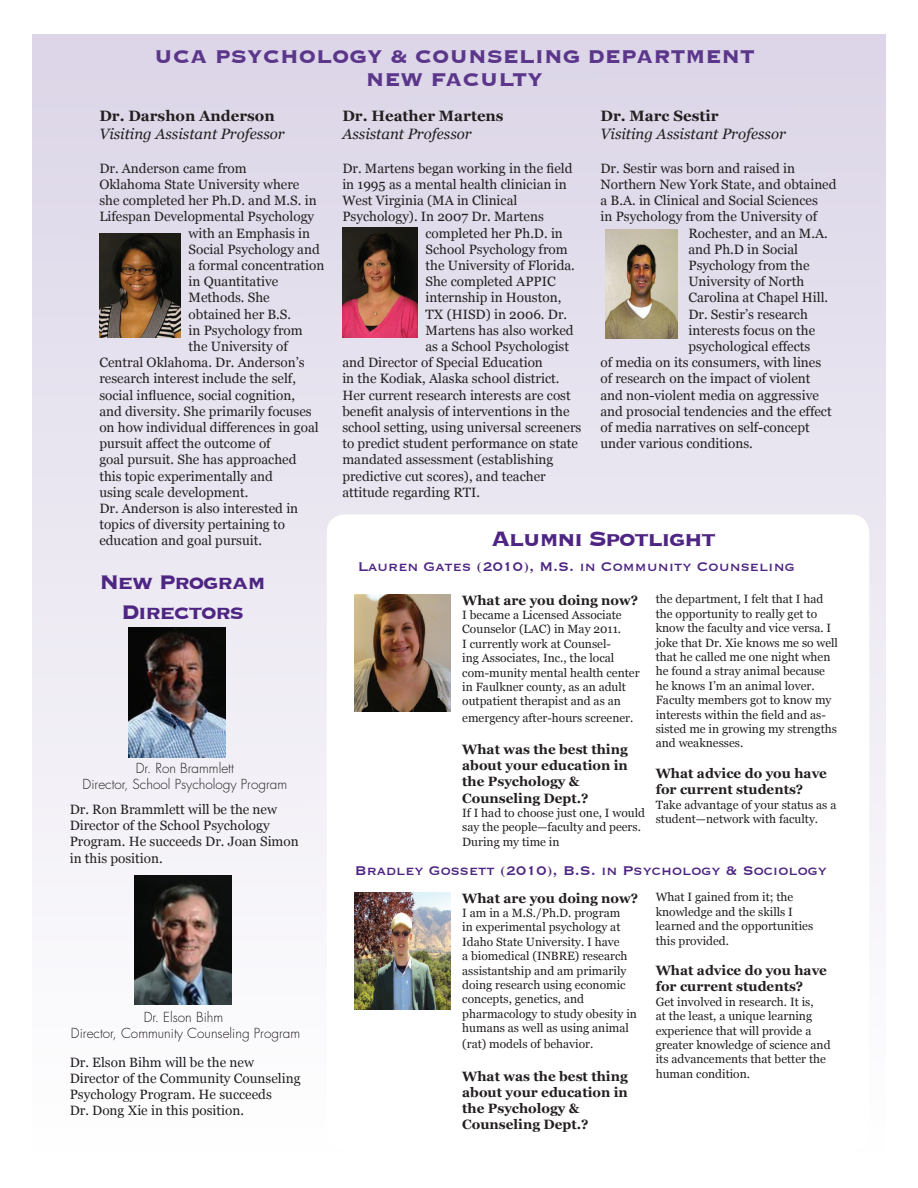
<style>
.page{position:relative;width:918px;height:1188px;background:#fff}
.page>*{position:absolute;margin:0;border:0;box-sizing:border-box;transform-origin:0 0}
.t1{font:700 27px "Copperplate";letter-spacing:-.05em;color:#4e2582}
.t2{font:700 25.5px/30.6px "Copperplate";letter-spacing:-.05em;color:#4e2582;text-align:center}
.t3{font:700 24px/22.5px "Copperplate";color:#5b368a;text-align:center}
.t4{font:16.5px "Copperplate";color:#4e2582}
.t5{font:italic 15px "Georgia";color:#231f20}
.t6{font:700 15px "Georgia";color:#231f20}
.t7{font:13.5px/16.2px "Georgia";color:#231f20}
.t8{font:700 13.5px/16.2px "Georgia";color:#231f20}
.t9{font:300 13.5px/16.2px "Futura";color:#231f20;text-align:center}
.t10{font:12px/14.4px "Georgia";color:#231f20}
</style>
<div class="page">
<div style="left:32px;top:34px;width:854px;height:1120px;background:linear-gradient(to bottom,#dbd5e7,#fefefe)"></div>
<img style="left:99px;top:233px;width:82px;height:105px">
<img style="left:342px;top:228px;width:76px;height:109px">
<img style="left:605px;top:230px;width:72px;height:108px">
<div style="left:327px;top:514px;width:542px;height:636px;background:#fff;border-radius:18px"></div>
<img style="left:355px;top:594px;width:96px;height:117px">
<img style="left:355px;top:892px;width:96px;height:117px">
<img style="left:129px;top:627px;width:97px;height:130px">
<img style="left:134px;top:875px;width:97px;height:130px">
<h3 class="t3" style="left:154px;top:44px;width:602px">UCA PSYCHOLOGY &amp; COUNSELING DEPARTMENT<br>NEW FACULTY</h3>
<p class="t6" style="left:601px;top:107px;width:119px">Dr. Marc Sestir</p>
<p class="t5" style="left:601px;top:125px;width:187px">Visiting Assistant Professor</p>
<p class="t7" style="left:601px;top:160px;width:196px">Dr. Sestir was born and raised in</p>
<p class="t7" style="left:601px;top:176px;width:238px">Northern New York State, and obtained</p>
<p class="t7" style="left:601px;top:192px;width:219px">a B.A. in Clinical and Social Sciences</p>
<p class="t7" style="left:601px;top:209px;width:218px">in Psychology from the University of</p>
<p class="t7" style="left:688px;top:225px;width:141px">Rochester, and an M.A.</p>
<p class="t7" style="left:688px;top:241px;width:111px">and Ph.D in Social</p>
<p class="t7" style="left:688px;top:257px;width:123px">Psychology from the</p>
<p class="t7" style="left:688px;top:273px;width:117px">University of North</p>
<p class="t7" style="left:688px;top:290px;width:141px">Carolina at Chapel Hill.</p>
<p class="t7" style="left:688px;top:306px;width:121px">Dr. Sestir’s research</p>
<p class="t7" style="left:688px;top:322px;width:128px">interests focus on the</p>
<p class="t7" style="left:688px;top:338px;width:123px">psychological effects</p>
<p class="t7" style="left:601px;top:354px;width:222px">of media on its consumers, with lines</p>
<p class="t7" style="left:601px;top:371px;width:211px">of research on the impact of violent</p>
<p class="t7" style="left:601px;top:387px;width:220px">and non-violent media on aggressive</p>
<p class="t7" style="left:601px;top:403px;width:233px">and prosocial tendencies and the effect</p>
<p class="t7" style="left:601px;top:419px;width:211px">of media narratives on self-concept</p>
<p class="t7" style="left:601px;top:435px;width:154px">under various conditions.</p>
<p class="t6" style="left:99px;top:107px;width:177px">Dr. Darshon Anderson</p>
<p class="t5" style="left:99px;top:125px;width:187px">Visiting Assistant Professor</p>
<p class="t7" style="left:99px;top:160px;width:149px">Dr. Anderson came from</p>
<p class="t7" style="left:99px;top:176px;width:202px">Oklahoma State University where</p>
<p class="t7" style="left:99px;top:192px;width:219px">she completed her Ph.D. and M.S. in</p>
<p class="t7" style="left:99px;top:209px;width:216px">Lifespan Developmental Psychology</p>
<p class="t7" style="left:189px;top:225px;width:123px">with an Emphasis in</p>
<p class="t7" style="left:189px;top:241px;width:133px">Social Psychology and</p>
<p class="t7" style="left:189px;top:257px;width:137px">a formal concentration</p>
<p class="t7" style="left:189px;top:273px;width:91px">in Quantitative</p>
<p class="t7" style="left:189px;top:290px;width:83px">Methods. She</p>
<p class="t7" style="left:189px;top:306px;width:104px">obtained her B.S.</p>
<p class="t7" style="left:189px;top:322px;width:116px">in Psychology from</p>
<p class="t7" style="left:189px;top:338px;width:101px">the University of</p>
<p class="t7" style="left:99px;top:354px;width:207px">Central Oklahoma. Dr. Anderson’s</p>
<p class="t7" style="left:99px;top:371px;width:198px">research interest include the self,</p>
<p class="t7" style="left:99px;top:387px;width:197px">social influence, social cognition,</p>
<p class="t7" style="left:99px;top:403px;width:214px">and diversity. She primarily focuses</p>
<p class="t7" style="left:99px;top:419px;width:221px">on how individual differences in goal</p>
<p class="t7" style="left:99px;top:435px;width:173px">pursuit affect the outcome of</p>
<p class="t7" style="left:99px;top:452px;width:199px">goal pursuit. She has approached</p>
<p class="t7" style="left:99px;top:468px;width:175px">this topic experimentally and</p>
<p class="t7" style="left:99px;top:484px;width:151px">using scale development.</p>
<p class="t7" style="left:99px;top:500px;width:200px">Dr. Anderson is also interested in</p>
<p class="t7" style="left:99px;top:516px;width:187px">topics of diversity pertaining to</p>
<p class="t7" style="left:99px;top:533px;width:164px">education and goal pursuit.</p>
<p class="t6" style="left:342px;top:107px;width:163px">Dr. Heather Martens</p>
<p class="t5" style="left:342px;top:125px;width:131px">Assistant Professor</p>
<p class="t7" style="left:342px;top:160px;width:232px">Dr. Martens began working in the field</p>
<p class="t7" style="left:342px;top:176px;width:226px">in 1995 as a mental health clinician in</p>
<p class="t7" style="left:342px;top:192px;width:177px">West Virginia (MA in Clinical</p>
<p class="t7" style="left:342px;top:209px;width:203px">Psychology). In 2007 Dr. Martens</p>
<p class="t7" style="left:426px;top:225px;width:139px">completed her Ph.D. in</p>
<p class="t7" style="left:426px;top:241px;width:144px">School Psychology from</p>
<p class="t7" style="left:426px;top:257px;width:151px">the University of Florida.</p>
<p class="t7" style="left:426px;top:273px;width:132px">She completed APPIC</p>
<p class="t7" style="left:426px;top:290px;width:137px">internship in Houston,</p>
<p class="t7" style="left:426px;top:306px;width:143px">TX (HISD) in 2006. Dr.</p>
<p class="t7" style="left:426px;top:322px;width:150px">Martens has also worked</p>
<p class="t7" style="left:426px;top:338px;width:145px">as a School Psychologist</p>
<p class="t7" style="left:342px;top:354px;width:202px">and Director of Special Education</p>
<p class="t7" style="left:342px;top:371px;width:219px">in the Kodiak, Alaska school district.</p>
<p class="t7" style="left:342px;top:387px;width:230px">Her current research interests are cost</p>
<p class="t7" style="left:342px;top:403px;width:229px">benefit analysis of interventions in the</p>
<p class="t7" style="left:342px;top:419px;width:241px">school setting, using universal screeners</p>
<p class="t7" style="left:342px;top:435px;width:237px">to predict student performance on state</p>
<p class="t7" style="left:342px;top:452px;width:213px">mandated assessment (establishing</p>
<p class="t7" style="left:342px;top:468px;width:205px">predictive cut scores), and teacher</p>
<p class="t7" style="left:342px;top:484px;width:139px">attitude regarding RTI.</p>
<h1 class="t1" style="left:491px;top:522px;width:227px">Alumni Spotlight</h1>
<p class="t4" style="left:358px;top:556px;width:438px">Lauren Gates (2010), M.S. in Community Counseling</p>
<p class="t8" style="left:462px;top:592px;width:177px">What are you doing now?</p>
<p class="t10" style="left:462px;top:608px;width:179px">I became a Licensed Associate<br>Counselor (LAC) in May 2011.<br>I currently work at Counsel-<br>ing Associates, Inc., the local com-munity mental health center in Faulkner county, as an adult outpatient therapist and as an</p>
<p class="t10" style="left:462px;top:710px;width:173px">emergency after-hours screener.</p>
<p class="t8" style="left:462px;top:741px;width:167px">What was the best thing about your education in the Psychology &amp;<br>Counseling Dept.?</p>
<p class="t10" style="left:462px;top:806px;width:184px">If I had to choose just one, I would say the people—faculty and peers.<br>During my time in</p>
<h2 class="t2" style="left:99px;top:565px;width:168px">New Program<br>Directors</h2>
<p class="t10" style="left:656px;top:592px;width:184px">the department, I felt that I had the opportunity to really get to know the faculty and vice versa. I joke that Dr. Xie knows me so well that he called me one night when he found a stray animal because he knows I’m an animal lover.<br>Faculty members got to know my interests within the field and as&shy;sisted me in growing my strengths and weaknesses.</p>
<p class="t8" style="left:656px;top:765px;width:173px">What advice do you have for current students?</p>
<p class="t10" style="left:656px;top:797px;width:182px">Take advantage of your status as a student—network with faculty.</p>
<p class="t9" style="left:83px;top:760px;width:206px">Dr. Ron Brammlett<br>Director, School Psychology Program</p>
<p class="t7" style="left:70px;top:801px;width:231px">Dr. Ron Brammlett will be the new<br>Director of the School Psychology<br>Program. He succeeds Dr. Joan Simon in this position.</p>
<p class="t4" style="left:355px;top:860px;width:474px">Bradley Gossett (2010), B.S. in Psychology &amp; Sociology</p>
<p class="t8" style="left:462px;top:890px;width:177px">What are you doing now?</p>
<p class="t10" style="left:462px;top:906px;width:176px">I am in a M.S./Ph.D. program<br>in experimental psychology at<br>Idaho State University. I have<br>a biomedical (INBRE) research assistantship and am primarily doing research using economic concepts, genetics, and pharmacology to study obesity in humans as well as using animal</p>
<p class="t10" style="left:462px;top:1037px;width:133px">(rat) models of behavior.</p>
<p class="t8" style="left:462px;top:1068px;width:167px">What was the best thing about your education in the Psychology &amp;<br>Counseling Dept.?</p>
<p class="t10" style="left:656px;top:890px;width:159px">What I gained from it; the knowledge and the skills I learned and the opportunities this provided.</p>
<p class="t8" style="left:656px;top:962px;width:173px">What advice do you have for current students?</p>
<p class="t10" style="left:656px;top:994px;width:176px">Get involved in research. It is,<br>at the least, a unique learning experience that will provide a greater knowledge of science and its advancements that better the human condition.</p>
<p class="t9" style="left:71px;top:1009px;width:231px">Dr. Elson Bihm<br>Director, Community Counseling Program</p>
<p class="t7" style="left:70px;top:1054px;width:232px">Dr. Elson Bihm will be the new<br>Director of the Community Counseling<br>Psychology Program. He succeeds<br>Dr. Dong Xie in this position.</p>
</div>
